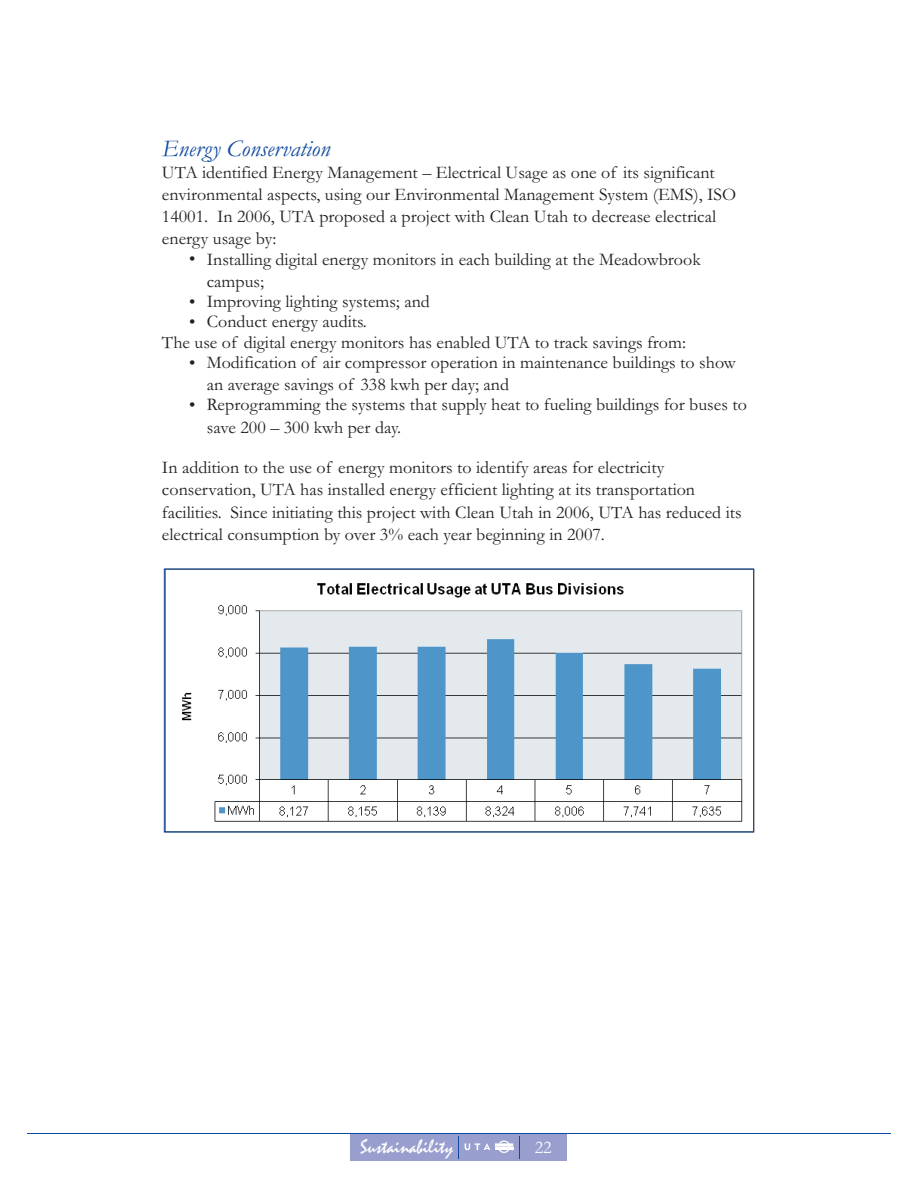
<style>
.page{position:relative;width:918px;height:1188px;background:#fff}
.page>*{position:absolute;margin:0;border:0;box-sizing:border-box;transform-origin:0 0}
.t1{font:italic 24px "Garamond";color:#0f499d}
.t2{font:19.95px "Mistral";color:#fff}
.t3{font:18px/22.4px "Garamond";color:#231f20}
.t4{font:18px "Garamond";color:#fff}
</style>
<div class="page">
<div style="left:351px;top:1133px;width:216px;height:28px;background:#989fce"></div>
<hr style="left:27px;top:1133px;width:864px;height:1px;background:#0f499d">
<svg style="left:464px;top:1140px;width:49px;height:13px"></svg>
<svg style="left:519px;top:1136px;width:1px;height:23px"></svg>
<img style="left:164px;top:568px;width:590px;height:254px">
<div style="left:164px;top:569px;width:590px;height:263px;border:1px solid #0f499d"></div>
<h1 class="t1" style="left:162px;top:140px;width:170px">Energy Conservation</h1>
<p class="t3" style="left:162px;top:163px;width:576px">UTA identified Energy Management – Electrical Usage as one of its significant environmental aspects, using our Environmental Management System (EMS), ISO 14001. In 2006, UTA proposed a project with Clean Utah to decrease electrical energy usage by:</p>
<p class="t3" style="left:207px;top:250px;width:495px">Installing digital energy monitors in each building at the Meadowbrook campus;</p>
<p class="t3" style="left:207px;top:292px;width:225px">Improving lighting systems; and</p>
<p class="t3" style="left:207px;top:313px;width:162px">Conduct energy audits.</p>
<p class="t3" style="left:162px;top:333px;width:525px">The use of digital energy monitors has enabled UTA to track savings from:</p>
<p class="t3" style="left:207px;top:353px;width:531px">Modification of air compressor operation in maintenance buildings to show</p>
<p class="t3" style="left:207px;top:376px;width:542px;line-height:20.2px">an average savings of 338 kwh per day; and<br>Reprogramming the systems that supply heat to fueling buildings for buses to</p>
<p class="t3" style="left:207px;top:418px;width:196px">save 200 – 300 kwh per day.</p>
<p class="t3" style="left:162px;top:459px;width:581px">In addition to the use of energy monitors to identify areas for electricity conservation, UTA has installed energy efficient lighting at its transportation facilities. Since initiating this project with Clean Utah in 2006, UTA has reduced its electrical consumption by over 3% each year beginning in 2007.</p>
<p class="t2" style="left:361px;top:1140px;width:94px">Sustainability</p>
<p class="t4" style="left:535px;top:1142px;width:18px">22</p>
</div>
